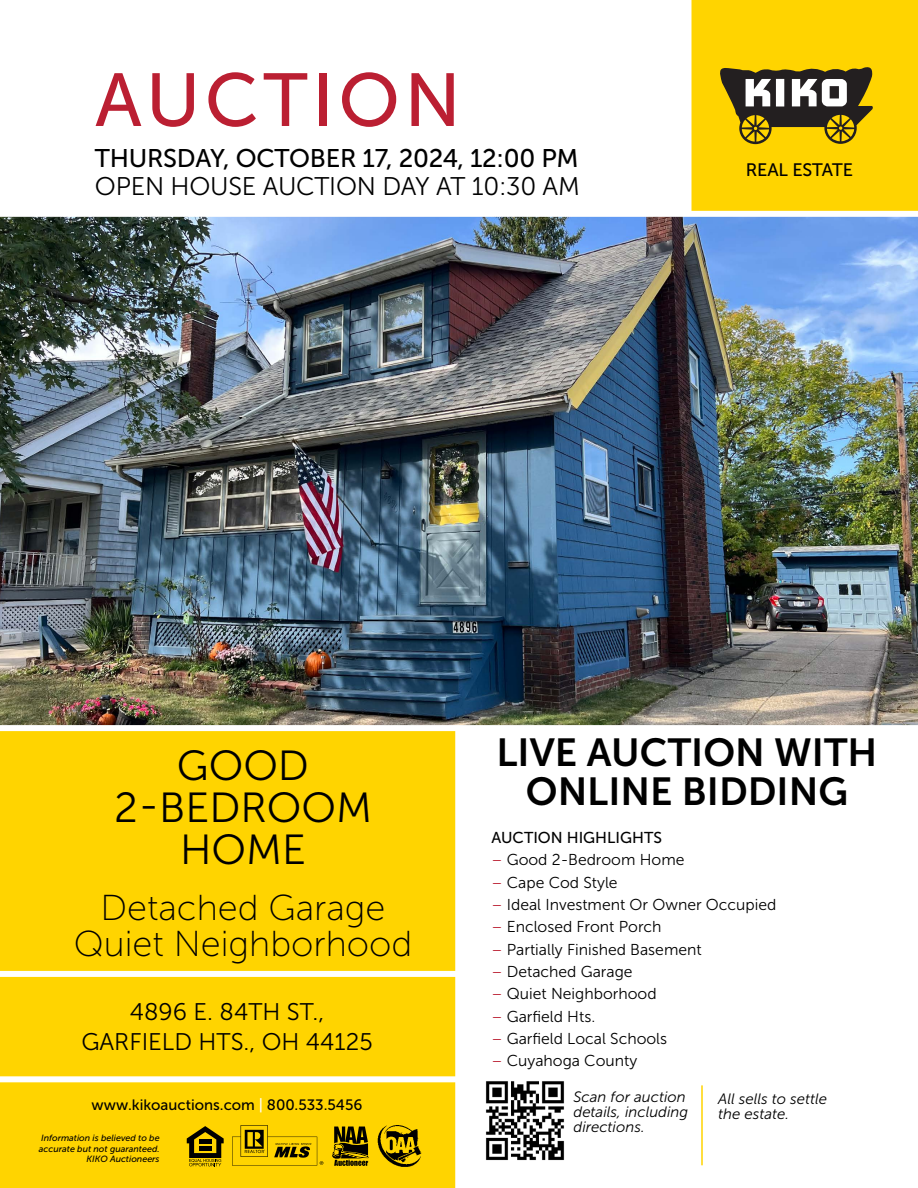
<style>
.page{position:relative;width:918px;height:1188px;background:#fff}
.page>*{position:absolute;margin:0;border:0;box-sizing:border-box;transform-origin:0 0}
.t1{font:74.85px "Museo Sans 500";letter-spacing:.06em;color:#bb1f32}
.t2{font:42px/42px "Museo Sans 300";color:#000;text-align:center}
.t3{font:39px/39px "Museo Sans 700";color:#000;text-align:center}
.t4{font:36px/36px "Museo Sans 100";color:#000;text-align:center}
.t5{font:25.5px "Museo Sans 500";letter-spacing:-.01em;color:#000}
.t6{font:25.5px "Museo Sans 300";letter-spacing:-.01em;color:#000}
.t7{font:24px/30px "Museo Sans 300";color:#000;text-align:center}
.t8{font:18px "Museo Sans 500";letter-spacing:-.01em;color:#000}
.t9{font:15.75px "Museo Sans 300";color:#000}
.t10{font:15.75px "Museo Sans 500";color:#000}
.t11{font:italic 15px/15px "Museo Sans 300";color:#000}
.t12{font:15px "Museo Sans 500";color:#000}
.t13{font:italic 9px/10.5px "Museo Sans 500";color:#000;text-align:right}
.s1{color:#fff}
.s2{color:#bb1f32}
</style>
<div class="page">
<img style="left:0;top:217px;width:918px;height:508px">
<div style="left:688px;top:0;width:230px;height:216px;background:#ffd400"></div>
<div style="left:0;top:729px;width:459px;height:459px;background:#ffd400"></div>
<img style="left:485px;top:1081px;width:80px;height:80px">
<hr style="left:701px;top:1085px;width:2px;height:80px;background:#ffd400">
<div style="left:0;top:1076px;width:466px;height:6px;background:#fff"></div>
<div style="left:0;top:971px;width:466px;height:6px;background:#fff"></div>
<div style="left:0;top:725px;width:918px;height:6px;background:#fff"></div>
<div style="left:0;top:211px;width:918px;height:6px;background:#fff"></div>
<svg style="left:720px;top:67px;width:153px;height:77px"></svg>
<svg style="left:332px;top:1127px;width:37px;height:39px"></svg>
<svg style="left:232px;top:1125px;width:91px;height:41px"></svg>
<svg style="left:187px;top:1126px;width:37px;height:40px"></svg>
<img style="left:377px;top:1125px;width:44px;height:42px">
<div style="left:455px;top:731px;width:6px;height:457px;background:#fff"></div>
<div style="left:686px;top:0;width:6px;height:214px;background:#fff"></div>
<h1 class="t1" style="left:95px;top:59px;width:367px">AUCTION</h1>
<h3 class="t5" style="left:95px;top:144px;width:485px">THURSDAY, OCTOBER 17, 2024, 12:00 PM</h3>
<h3 class="t6" style="left:95px;top:173px;width:486px">OPEN HOUSE AUCTION DAY AT 10:30 AM</h3>
<p class="t8" style="left:746px;top:160px;width:109px">REAL ESTATE</p>
<h2 class="t2" style="left:114px;top:745px;width:259px">GOOD<br>2-BEDROOM<br>HOME</h2>
<h3 class="t4" style="left:74px;top:890px;width:340px">Detached Garage<br>Quiet Neighborhood</h3>
<h3 class="t7" style="left:81px;top:997px;width:293px">4896 E. 84TH ST.,<br>GARFIELD HTS., OH 44125</h3>
<p class="t12" style="left:92px;top:1097px;width:272px">www.kikoauctions.com <span class="s1">|</span> 800.533.5456</p>
<p class="t13" style="left:39px;top:1133px;width:122px">Information is believed to be accurate but not guaranteed.<br>KIKO Auctioneers</p>
<h3 class="t3" style="left:497px;top:733px;width:382px">LIVE AUCTION WITH<br>ONLINE BIDDING</h3>
<p class="t10" style="left:491px;top:829px;width:172px">AUCTION HIGHLIGHTS</p>
<p class="t9" style="left:491px;top:851px;width:195px"><span class="s2">–</span> Good 2-Bedroom Home</p>
<p class="t9" style="left:491px;top:874px;width:128px"><span class="s2">–</span> Cape Cod Style</p>
<p class="t9" style="left:491px;top:896px;width:286px"><span class="s2">–</span> Ideal Investment Or Owner Occupied</p>
<p class="t9" style="left:491px;top:918px;width:172px"><span class="s2">–</span> Enclosed Front Porch</p>
<p class="t9" style="left:491px;top:941px;width:212px"><span class="s2">–</span> Partially Finished Basement</p>
<p class="t9" style="left:491px;top:963px;width:143px"><span class="s2">–</span> Detached Garage</p>
<p class="t9" style="left:491px;top:985px;width:167px"><span class="s2">–</span> Quiet Neighborhood</p>
<p class="t9" style="left:491px;top:1008px;width:105px"><span class="s2">–</span> Garfield Hts.</p>
<p class="t9" style="left:491px;top:1030px;width:177px"><span class="s2">–</span> Garfield Local Schools</p>
<p class="t9" style="left:491px;top:1052px;width:147px"><span class="s2">–</span> Cuyahoga County</p>
<p class="t11" style="left:573px;top:1090px;width:116px">Scan for auction details, including directions.</p>
<p class="t11" style="left:718px;top:1091px;width:111px">All sells to settle the estate.</p>
</div>
